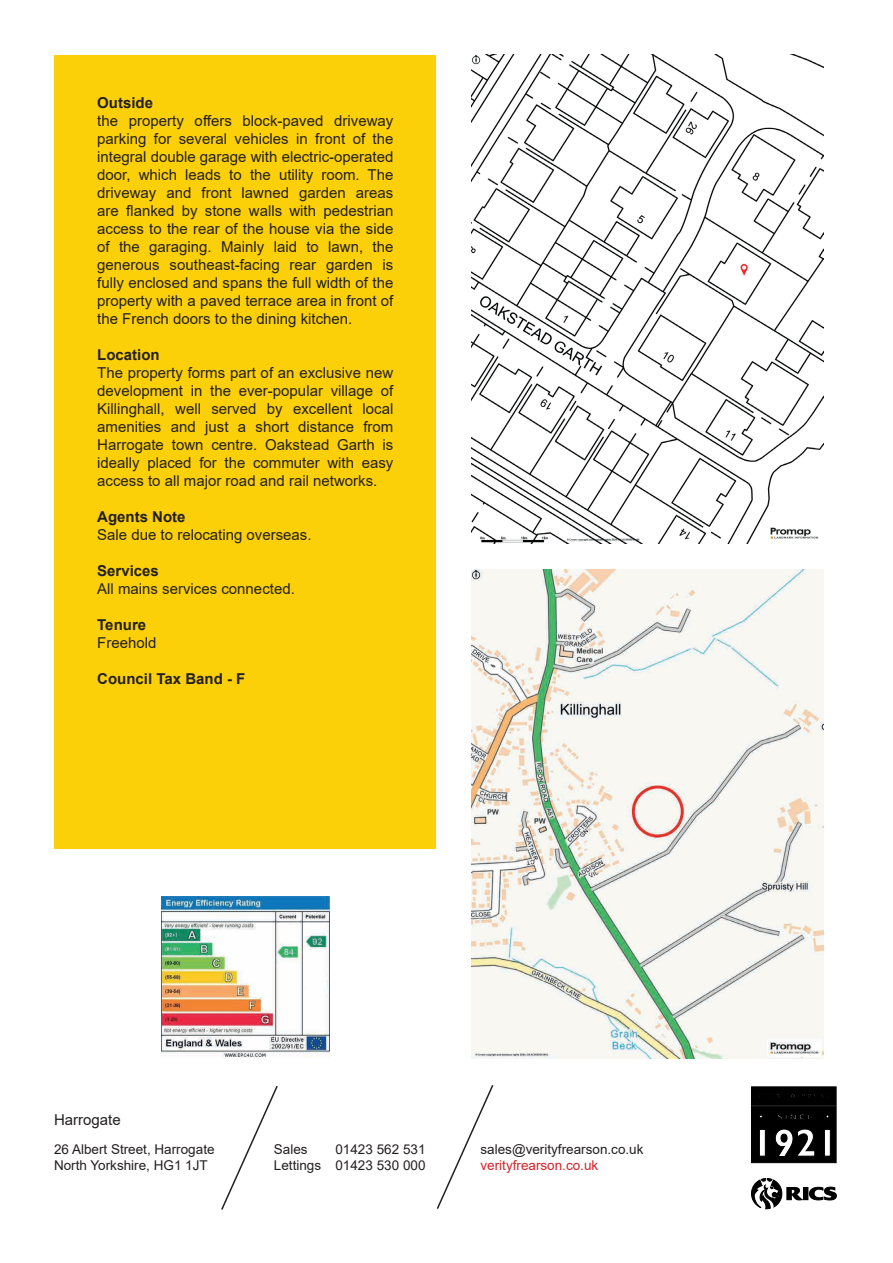
<style>
.page{position:relative;width:893px;height:1263px;background:#fff}
.page>*{position:absolute;margin:0;border:0;box-sizing:border-box;transform-origin:0 0}
.t1{font:15px/18px "Arial";color:#231f20;text-align:justify}
.t2{font:700 15px "Arial";color:#231f20}
.t3{font:13.5px/16.2px "Arial";color:#231f20}
.t4{font:13.5px "Arial";color:#d1232a}
</style>
<div class="page">
<div style="left:55px;top:55px;width:381px;height:793px;background:#fcd008"></div>
<img style="left:472px;top:54px;width:352px;height:489px">
<img style="left:472px;top:570px;width:352px;height:489px">
<img style="left:162px;top:896px;width:167px;height:162px">
<svg style="left:221px;top:1085px;width:57px;height:125px"></svg>
<svg style="left:436px;top:1085px;width:58px;height:124px"></svg>
<svg style="left:751px;top:1086px;width:86px;height:77px;background:#1d1d1e"></svg>
<svg style="left:809px;top:1186px;width:28px;height:15px"></svg>
<div style="left:803px;top:1187px;width:5px;height:13px;background:#000001"></div>
<svg style="left:751px;top:1178px;width:52px;height:31px"></svg>
<p class="t2" style="left:97px;top:92px;width:57px">Outside</p>
<p class="t1" style="left:97px;top:112px;width:298px">the property offers block-paved driveway parking for several vehicles in front of the integral double garage with electric-operated door, which leads to the utility room. The driveway and front lawned garden areas are flanked by stone walls with pedestrian access to the rear of the house via the side of the garaging. Mainly laid to lawn, the generous southeast-facing rear garden is fully enclosed and spans the full width of the property with a paved terrace area in front of the French doors to the dining kitchen.</p>
<p class="t2" style="left:97px;top:344px;width:64px">Location</p>
<p class="t1" style="left:97px;top:364px;width:298px">The property forms part of an exclusive new development in the ever-popular village of Killinghall, well served by excellent local amenities and just a short distance from Harrogate town centre. Oakstead Garth is ideally placed for the commuter with easy access to all major road and rail networks.</p>
<p class="t2" style="left:97px;top:506px;width:90px">Agents Note</p>
<p class="t1" style="left:97px;top:526px;width:216px">Sale due to relocating overseas.</p>
<p class="t2" style="left:97px;top:560px;width:63px">Services</p>
<p class="t1" style="left:97px;top:580px;width:199px">All mains services connected.</p>
<p class="t2" style="left:97px;top:614px;width:50px">Tenure</p>
<p class="t1" style="left:97px;top:634px;width:61px">Freehold</p>
<p class="t2" style="left:97px;top:668px;width:150px">Council Tax Band - F</p>
<p class="t1" style="left:54px;top:1111px;width:68px">Harrogate</p>
<p class="t3" style="left:54px;top:1141px;width:162px">26 Albert Street, Harrogate<br>North Yorkshire, HG1 1JT</p>
<p class="t3" style="left:274px;top:1141px;width:35px">Sales</p>
<p class="t3" style="left:274px;top:1141px;width:153px;text-align:right">01423 562 531<br>Lettings 01423 530 000</p>
<p class="t3" style="left:480px;top:1141px;width:164px">sales@verityfrearson.co.uk</p>
<p class="t4" style="left:480px;top:1156px;width:119px">verityfrearson.co.uk</p>
</div>
